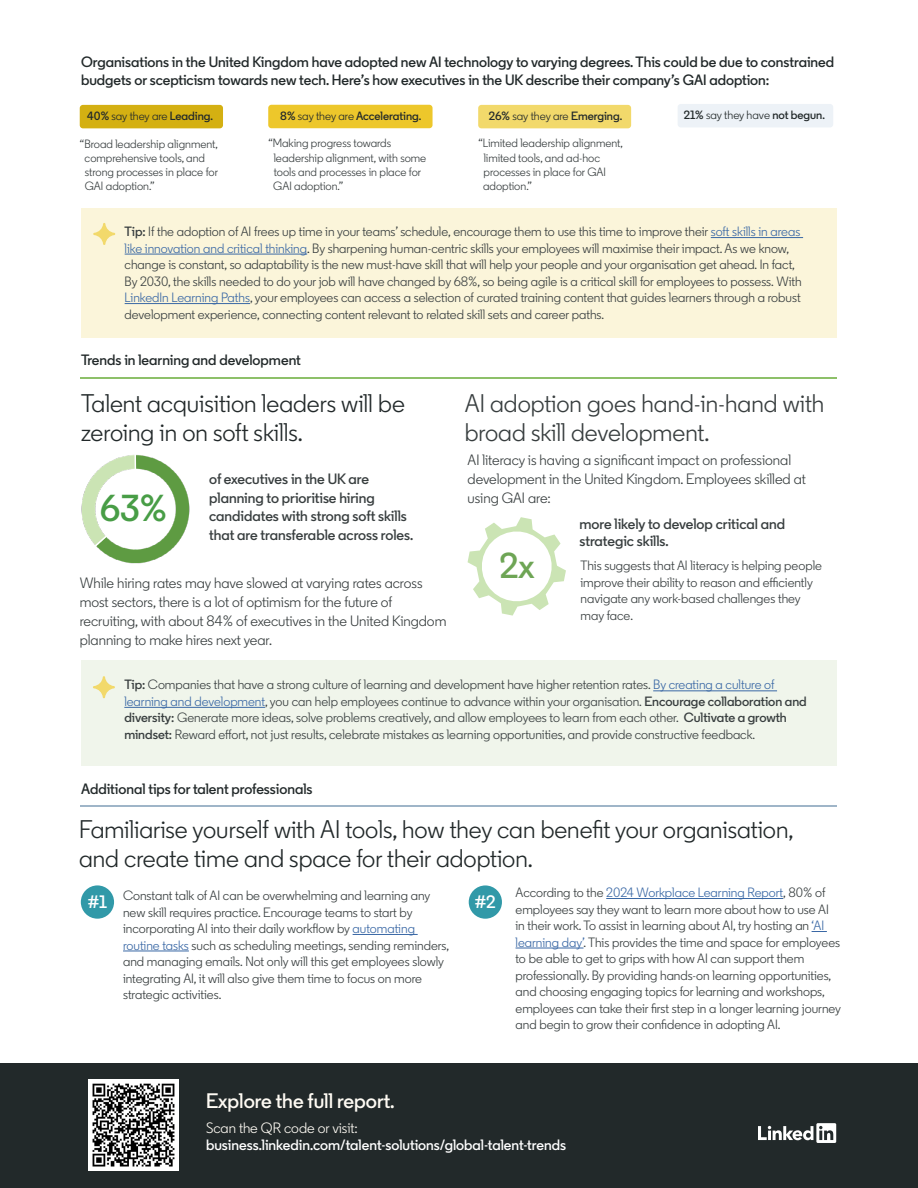
<style>
.page{position:relative;width:918px;height:1188px;background:#fff}
.page>*{position:absolute;margin:0;border:0;box-sizing:border-box;transform-origin:0 0}
.t1{font:600 37.5px "Community";color:#489d46}
.t2{font:600 36px "Community";color:#6ea555}
.t3{font:25.5px/28.5px "Community";color:#22292a}
.t4{font:25.5px/28.5px "Community";color:#383e3f}
.t5{font:600 21px "Community";color:#fffbf4}
.t6{font:600 18px "Community";color:#fff}
.t7{font:15px/18.8px "Community";color:#383e3f}
.t8{font:600 15px/18px "Community";color:#22292a}
.t9{font:600 15px/18.8px "Community";color:#383e3f}
.t10{font:600 15px "Community";color:#fff}
.t11{font:15px "Community";color:#fffbf4}
.t12{font:13.5px/16.5px "Community";color:#383e3f}
.t13{font:12px/14.2px "Community";color:#383e3f}
.t14{font:600 12px "Community";color:#22292a}
.s1{font-weight:400}
.s2{font-weight:600}
.s3{color:#3a68a5}
.s4{color:#20292a}
.s5{font-weight:600;font-size:18px;color:#fff}
</style>
<div class="page">
<div style="left:0;top:1063px;width:918px;height:125px;background:#22292a"></div>
<img style="left:89px;top:1080px;width:90px;height:90px">
<hr style="left:81px;top:378px;width:756px;height:1px;background:#8dc069">
<svg style="left:758px;top:1123px;width:78px;height:20px"></svg>
<svg style="left:468px;top:517px;width:98px;height:99px"></svg>
<div style="left:81px;top:885px;width:33px;height:34px;background:#3199a8;border-radius:50%"></div>
<hr style="left:353px;top:934px;width:65px;height:1px;background:#3a68a5">
<hr style="left:123px;top:951px;width:66px;height:1px;background:#3a68a5">
<div style="left:469px;top:885px;width:33px;height:34px;background:#3199a8;border-radius:50%"></div>
<hr style="left:606px;top:898px;width:177px;height:1px;background:#3a68a5">
<svg style="left:812px;top:931px;width:15px;height:1px"></svg>
<hr style="left:516px;top:948px;width:68px;height:1px;background:#3a68a5">
<div style="left:80px;top:105px;width:143px;height:23px;background:#d4b012;border-radius:3px"></div>
<div style="left:268px;top:105px;width:165px;height:23px;background:#edc72b;border-radius:3px"></div>
<div style="left:478px;top:105px;width:153px;height:23px;background:#f2d96b;border-radius:3px"></div>
<div style="left:678px;top:104px;width:155px;height:23px;background:#edf2f7;border-radius:3px"></div>
<div style="left:81px;top:208px;width:756px;height:130px;background:#fbf5da"></div>
<hr style="left:711px;top:237px;width:92px;height:1px;background:#3a68a5">
<hr style="left:125px;top:254px;width:182px;height:1px;background:#3a68a5">
<hr style="left:125px;top:303px;width:125px;height:1px;background:#3a68a5">
<svg style="left:93px;top:223px;width:22px;height:22px"></svg>
<img style="left:81px;top:455px;width:109px;height:109px">
<hr style="left:134px;top:450px;width:2px;height:25px;background:#fff">
<svg style="left:88px;top:532px;width:23px;height:20px"></svg>
<div style="left:81px;top:661px;width:756px;height:105px;background:#f0f5eb"></div>
<hr style="left:653px;top:690px;width:124px;height:1px;background:#3a68a5">
<hr style="left:124px;top:707px;width:141px;height:1px;background:#3a68a5">
<svg style="left:93px;top:676px;width:22px;height:22px"></svg>
<hr style="left:81px;top:805px;width:756px;height:2px;background:#9fb5c8">
<p class="t8" style="left:81px;top:53px;width:755px">Organisations in the United Kingdom have adopted new AI technology to varying degrees. This could be due to constrained budgets or scepticism towards new tech. Here’s how executives in the UK describe their company’s GAI adoption:</p>
<p class="t14" style="left:87px;top:108px;width:127px">40% <span class="s1">say they are</span> Leading.</p>
<p class="t14" style="left:280px;top:108px;width:143px">8% <span class="s1">say they are</span> Accelerating.</p>
<p class="t14" style="left:489px;top:108px;width:135px">26% <span class="s1">say they are</span> Emerging.</p>
<p class="t14" style="left:684px;top:107px;width:143px">21% <span class="s1">say they have</span> not begun.</p>
<p class="t13" style="left:85px;top:136px;width:135px;text-indent:-5px">“Broad leadership alignment, comprehensive tools, and strong processes in place for<br>GAI adoption.”</p>
<p class="t13" style="left:273px;top:136px;width:155px;text-indent:-5px">“Making progress towards leadership alignment, with some tools and processes in place for<br>GAI adoption.”</p>
<p class="t13" style="left:483px;top:136px;width:141px;text-indent:-5px">“Limited leadership alignment, limited tools, and ad-hoc processes in place for GAI adoption.”</p>
<p class="t12" style="left:125px;top:223px;width:679px"><span class="s2">Tip:</span> If the adoption of AI frees up time in your teams’ schedule, encourage them to use this time to improve their <span class="s3">soft skills in areas like innovation and critical thinking</span><span class="s4">.</span> By sharpening human-centric skills your employees will maximise their impact. As we know, change is constant, so adaptability is the new must-have skill that will help your people and your organisation get ahead. In fact, By 2030, the skills needed to do your job will have changed by 68%, so being agile is a critical skill for employees to possess. With <span class="s3">LinkedIn Learning Paths</span>, your employees can access a selection of curated training content that guides learners through a robust development experience, connecting content relevant to related skill sets and career paths.</p>
<p class="t8" style="left:81px;top:350px;width:221px">Trends in learning and development</p>
<h3 class="t3" style="left:81px;top:389px;width:325px">Talent acquisition leaders will be zeroing in on soft skills.</h3>
<h3 class="t4" style="left:465px;top:389px;width:361px">AI adoption goes hand-in-hand with broad skill development.</h3>
<h1 class="t1" style="left:100px;top:485px;width:68px">63%</h1>
<p class="t9" style="left:209px;top:469px;width:206px">of executives in the UK are planning to prioritise hiring candidates with strong soft skills that are transferable across roles.</p>
<p class="t7" style="left:80px;top:574px;width:368px">While hiring rates may have slowed at varying rates across most sectors, there is a lot of optimism for the future of recruiting, with about 84% of executives in the United Kingdom planning to make hires next year.</p>
<p class="t7" style="left:468px;top:451px;width:340px">AI literacy is having a significant impact on professional development in the United Kingdom. Employees skilled at using GAI are:</p>
<h2 class="t2" style="left:499px;top:543px;width:37px">2x</h2>
<p class="t9" style="left:579px;top:516px;width:207px;line-height:16.5px">more likely to develop critical and strategic skills.</p>
<p class="t12" style="left:581px;top:557px;width:243px">This suggests that AI literacy is helping people improve their ability to reason and efficiently navigate any work-based challenges they may face.</p>
<p class="t12" style="left:124px;top:677px;width:684px"><span class="s2">Tip:</span> Companies that have a strong culture of learning and development have higher retention rates. <span class="s3">By creating a culture of learning and development</span>, you can help employees continue to advance within your organisation. <span class="s2">Encourage collaboration and diversity:</span> Generate more ideas, solve problems creatively, and allow employees to learn from each other. <span class="s2">Cultivate a growth mindset:</span> Reward effort, not just results, celebrate mistakes as learning opportunities, and provide constructive feedback.</p>
<p class="t8" style="left:81px;top:779px;width:233px">Additional tips for talent professionals</p>
<h3 class="t3" style="left:79px;top:815px;width:716px">Familiarise yourself with AI tools, how they can benefit your organisation, and create time and space for their adoption.</h3>
<p class="t12" style="left:123px;top:887px;width:328px;text-indent:-35px"><span class="s5">#1</span> Constant talk of AI can be overwhelming and learning any new skill requires practice. Encourage teams to start by incorporating AI into their daily workflow by <span class="s3">automating routine tasks</span> such as scheduling meetings, sending reminders, and managing emails. Not only will this get employees slowly integrating AI, it will also give them time to focus on more strategic activities.</p>
<h3 class="t6" style="left:475px;top:890px;width:23px">#2</h3>
<p class="t12" style="left:516px;top:884px;width:327px">According to the <span class="s3">2024 Workplace Learning Report</span>, 80% of employees say they want to learn more about how to use AI in their work. To assist in learning about AI, try hosting an <span class="s3">‘AI learning day’</span>. This provides the time and space for employees to be able to get to grips with how AI can support them professionally. By providing hands-on learning opportunities, and choosing engaging topics for learning and workshops, employees can take their first step in a longer learning journey and begin to grow their confidence in adopting AI.</p>
<h3 class="t5" style="left:206px;top:1088px;width:190px">Explore the full report.</h3>
<p class="t11" style="left:206px;top:1118px;width:153px">Scan the QR code or visit:</p>
<p class="t10" style="left:206px;top:1135px;width:361px">business.linkedin.com/talent-solutions/global-talent-trends</p>
</div>
